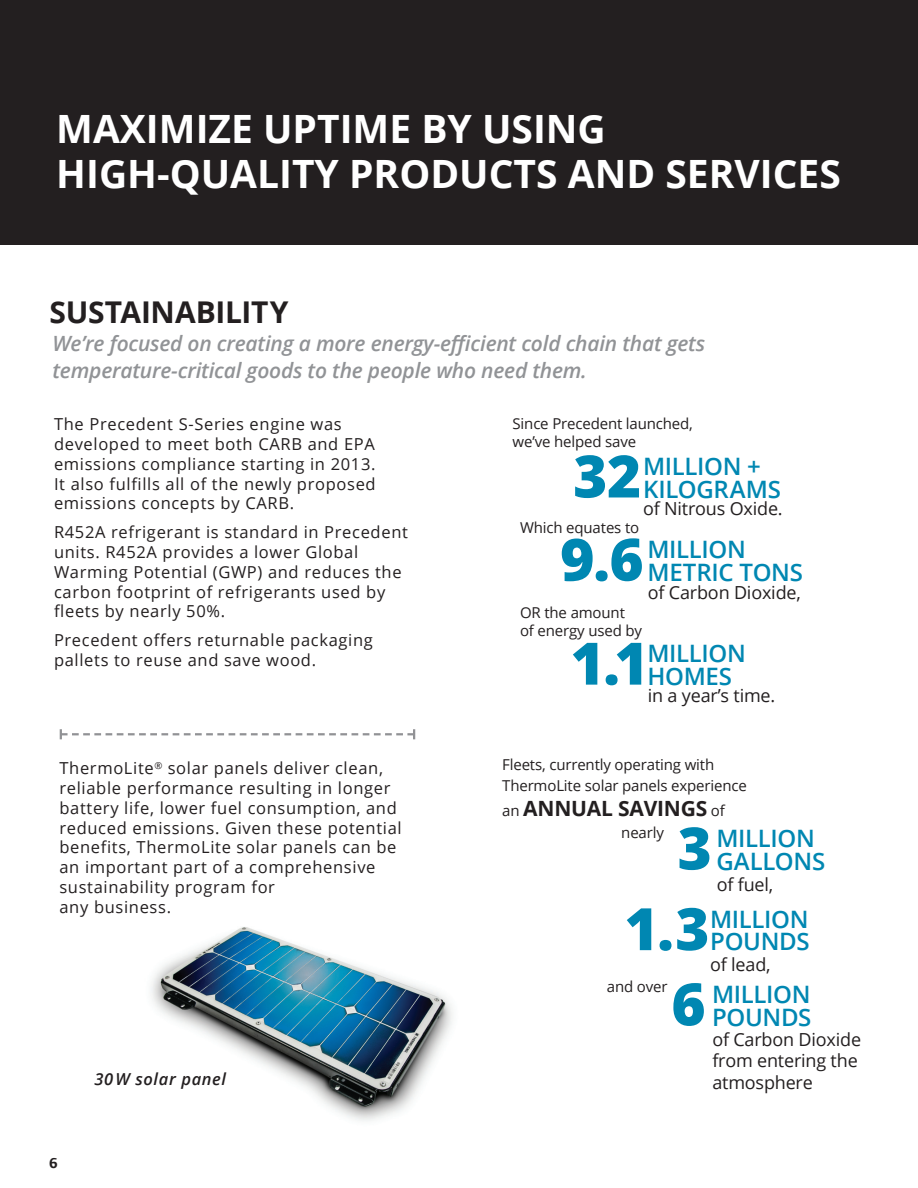
<style>
.page{position:relative;width:918px;height:1188px;background:#fff}
.page>*{position:absolute;margin:0;border:0;box-sizing:border-box;transform-origin:0 0}
.t1{font:800 58.5px "Open Sans";color:#0087b2}
.t2{font:700 39px/45px "Open Sans";color:#fff}
.t3{font:700 30px "Open Sans";letter-spacing:-.01em;color:#231f20}
.t4{font:600 24px "Open Sans";letter-spacing:-.015em;color:#0087b2}
.t5{font:italic 600 21px/27px "Open Sans";letter-spacing:-.01em;color:#919396}
.t6{font:700 21px "Open Sans";letter-spacing:-.01em;color:#231f20}
.t7{font:18px/21.6px "Open Sans";letter-spacing:-.01em;color:#231f20}
.t8{font:16.5px/19.8px "Open Sans";letter-spacing:.04em;color:#231f20}
.t9{font:italic 600 16.5px "Open Sans";letter-spacing:.04em;color:#231f20}
.t10{font:15px/18px "Open Sans";letter-spacing:-.01em;color:#231f20}
.t11{font:700 15px "Foundry Form Sans";color:#231f20}
.s1{font-weight:400;font-size:15px}
</style>
<div class="page">
<div style="left:0;top:0;width:918px;height:244px;background:#231f20"></div>
<svg style="left:60px;top:729px;width:355px;height:10px"></svg>
<img style="left:151px;top:927px;width:301px;height:194px">
<h2 class="t2" style="left:56px;top:105px;width:786px">MAXIMIZE UPTIME BY USING<br>HIGH-QUALITY PRODUCTS AND SERVICES</h2>
<h3 class="t3" style="left:50px;top:291px;width:240px">SUSTAINABILITY</h3>
<p class="t5" style="left:52px;top:329px;width:654px">We’re focused on creating a more energy-efficient cold chain that gets temperature-critical goods to the people who need them.</p>
<p class="t8" style="left:54px;top:414px;width:323px">The Precedent S-Series engine was developed to meet both CARB and EPA emissions compliance starting in 2013.<br>It also fulfills all of the newly proposed emissions concepts by CARB.</p>
<p class="t8" style="left:54px;top:522px;width:355px">R452A refrigerant is standard in Precedent units. R452A provides a lower Global Warming Potential (GWP) and reduces the carbon footprint of refrigerants used by fleets by nearly 50%.</p>
<p class="t8" style="left:54px;top:630px;width:320px">Precedent offers returnable packaging pallets to reuse and save wood.</p>
<p class="t8" style="left:59px;top:758px;width:344px">ThermoLite<sup>®</sup> solar panels deliver clean, reliable performance resulting in longer battery life, lower fuel consumption, and reduced emissions. Given these potential benefits, ThermoLite solar panels can be an important part of a comprehensive sustainability program for<br>any business.</p>
<p class="t11" style="left:50px;top:1155px;width:9px">6</p>
<p class="t9" style="left:95px;top:1068px;width:133px">30W solar panel</p>
<p class="t10" style="left:513px;top:414px;width:182px">Since Precedent launched, we’ve helped save</p>
<h1 class="t1" style="left:573px;top:432px;width:70px">32</h1>
<h3 class="t4" style="left:643px;top:450px;width:119px">MILLION +</h3>
<h3 class="t4" style="left:643px;top:473px;width:139px">KILOGRAMS</h3>
<p class="t7" style="left:643px;top:498px;width:141px">of Nitrous Oxide.</p>
<p class="t10" style="left:520px;top:518px;width:121px">Which equates to</p>
<h1 class="t1" style="left:560px;top:515px;width:85px">9.6</h1>
<h3 class="t4" style="left:648px;top:533px;width:100px">MILLION</h3>
<h3 class="t4" style="left:648px;top:556px;width:157px">METRIC TONS</h3>
<p class="t7" style="left:648px;top:581px;width:155px">of Carbon Dioxide,</p>
<p class="t10" style="left:520px;top:603px;width:124px">OR the amount of energy used by</p>
<h1 class="t1" style="left:570px;top:619px;width:80px">1.1</h1>
<h3 class="t4" style="left:648px;top:637px;width:100px">MILLION</h3>
<h3 class="t4" style="left:648px;top:660px;width:86px">HOMES</h3>
<p class="t7" style="left:648px;top:684px;width:129px">in a year’s time.</p>
<p class="t10" style="left:502px;top:753px;width:246px;line-height:21.8px">Fleets, currently operating with<br>ThermoLite solar panels experience</p>
<p class="t6" style="left:502px;top:794px;width:224px"><span class="s1">an</span> ANNUAL SAVINGS <span class="s1">of</span></p>
<h3 class="t4" style="left:716px;top:822px;width:100px">MILLION</h3>
<p class="t10" style="left:621px;top:824px;width:44px">nearly</p>
<h1 class="t1" style="left:678px;top:804px;width:36px">3</h1>
<h3 class="t4" style="left:716px;top:845px;width:110px">GALLONS</h3>
<p class="t7" style="left:717px;top:873px;width:58px">of fuel,</p>
<h1 class="t1" style="left:624px;top:884px;width:87px">1.3</h1>
<h3 class="t4" style="left:710px;top:903px;width:100px">MILLION</h3>
<h3 class="t4" style="left:710px;top:925px;width:101px">POUNDS</h3>
<p class="t7" style="left:710px;top:953px;width:62px">of lead,</p>
<p class="t10" style="left:607px;top:977px;width:62px">and over</p>
<h1 class="t1" style="left:671px;top:960px;width:36px">6</h1>
<h3 class="t4" style="left:712px;top:978px;width:100px">MILLION</h3>
<h3 class="t4" style="left:712px;top:1000px;width:101px">POUNDS</h3>
<p class="t7" style="left:712px;top:1028px;width:150px">of Carbon Dioxide from entering the atmosphere</p>
</div>
